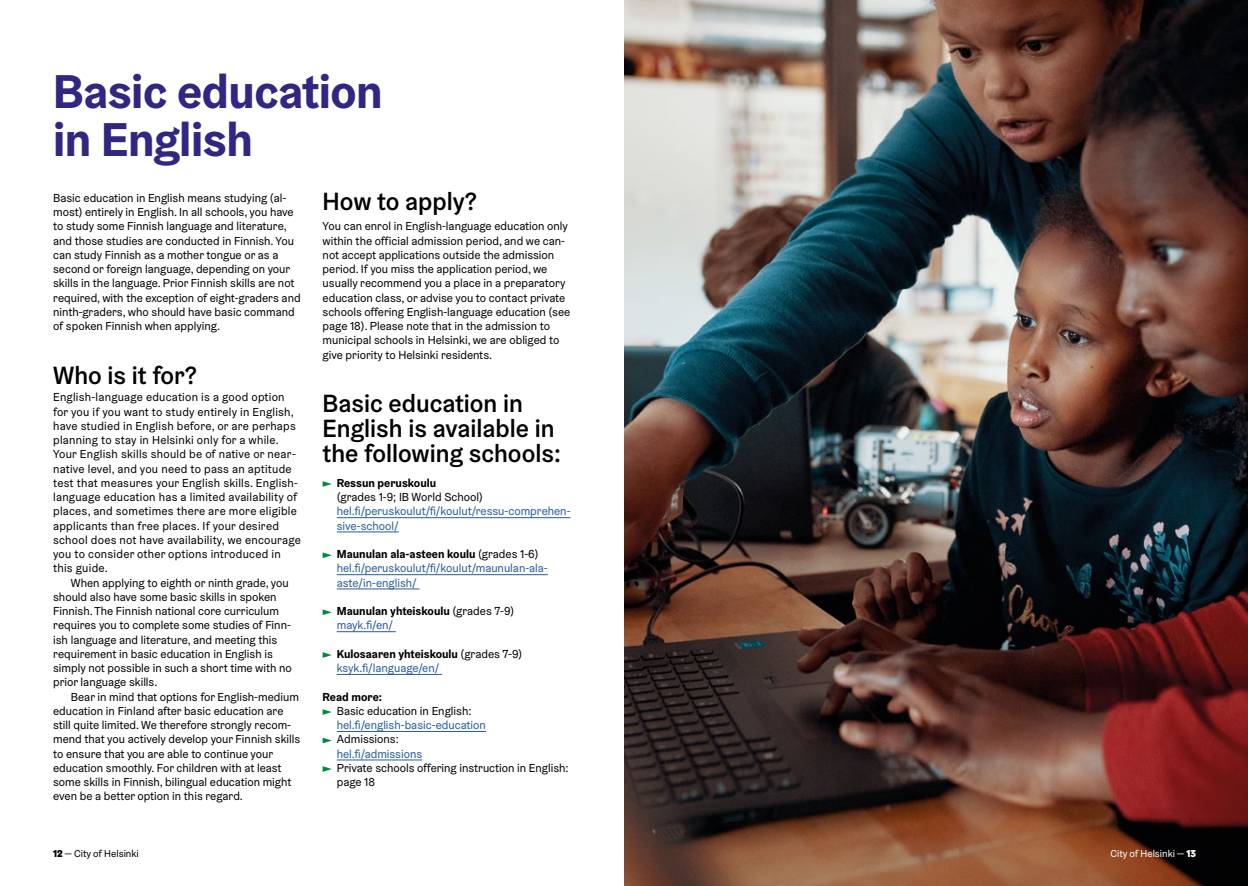
<style>
.page{position:relative;width:1248px;height:886px;background:#fff}
.page>*{position:absolute;margin:0;border:0;box-sizing:border-box;transform-origin:0 0}
.H1_iso-otsikko{font:700 47.5px/47.5px "Helsinki Grotesk";letter-spacing:-.01em;color:#312783}
.H_2Väliotsikko20{font:500 25px/25px "Helsinki Grotesk";color:#000}
.p_Leipis_Helsinki_Gr{font:11.62px/14.2px "Helsinki Grotesk";color:#000}
.p_Leipis_Helsinki_Gr-2{font:11.62px/14.2px "Helsinki Grotesk";letter-spacing:.02em;color:#000}
.p_Leipis_Helsinki_Gr-3{font:11.62px/14.2px "Helsinki Grotesk";color:#275b9b}
.p_Leipis_Helsinki_Gr-4{font:700 11.62px "Helsinki Grotesk";color:#000}
.t1{font:10px "Helsinki Grotesk";color:#000}
.t2{font:10px "Helsinki Grotesk";color:#fff}
.s1{font-weight:700}
.s2{font-weight:400}
.s3{color:#000}
.s4{font-weight:900}
</style>
<div class="page">
<hr style="left:337px;top:517px;width:233px;height:1px;background:#275b9b">
<hr style="left:337px;top:532px;width:61px;height:1px;background:#275b9b">
<hr style="left:337px;top:574px;width:211px;height:1px;background:#275b9b">
<hr style="left:337px;top:589px;width:82px;height:1px;background:#275b9b">
<hr style="left:337px;top:631px;width:59px;height:1px;background:#275b9b">
<hr style="left:337px;top:674px;width:105px;height:1px;background:#275b9b">
<hr style="left:337px;top:731px;width:149px;height:1px;background:#275b9b">
<hr style="left:337px;top:760px;width:85px;height:1px;background:#275b9b">
<svg style="left:322px;top:481px;width:10px;height:6px"></svg>
<svg style="left:322px;top:552px;width:10px;height:6px"></svg>
<svg style="left:322px;top:609px;width:10px;height:6px"></svg>
<svg style="left:322px;top:652px;width:10px;height:6px"></svg>
<svg style="left:322px;top:709px;width:10px;height:6px"></svg>
<svg style="left:322px;top:738px;width:10px;height:5px"></svg>
<svg style="left:322px;top:766px;width:10px;height:6px"></svg>
<img style="left:624px;top:0;width:623px;height:886px">
<p class="H1_iso-otsikko" style="left:53px;top:67px;width:331px">Basic education in English</p>
<p class="p_Leipis_Helsinki_Gr" style="left:53px;top:190px;width:249px">Basic education in English means studying (al&shy;most) entirely in English. In all schools, you have to study some Finnish language and literature, and those studies are conducted in Finnish. You can study Finnish as a mother tongue or as a second or foreign language, depending on your skills in the language. Prior Finnish skills are not required, with the exception of eight-graders and ninth-graders, who should have basic command of spoken Finnish when applying.</p>
<p class="H_2Väliotsikko20" style="left:53px;top:362px;width:145px">Who is it for?</p>
<p class="p_Leipis_Helsinki_Gr-2" style="left:53px;top:390px;width:249px">English-language education is a good option for you if you want to study entirely in English, have studied in English before, or are perhaps planning to stay in Helsinki only for a while.<br>Your English skills should be of native or near&shy;native level, and you need to pass an aptitude test that measures your English skills. English&shy;language education has a limited availability of places, and sometimes there are more eligible applicants than free places. If your desired school does not have availability, we encourage you to consider other options introduced in this guide.</p>
<p class="p_Leipis_Helsinki_Gr" style="left:53px;top:575px;width:240px;text-indent:18px">When applying to eighth or ninth grade, you should also have some basic skills in spoken Finnish. The Finnish national core curriculum requires you to complete some studies of Finn&shy;ish language and literature, and meeting this requirement in basic education in English is simply not possible in such a short time with no prior language skills.</p>
<p class="p_Leipis_Helsinki_Gr" style="left:53px;top:689px;width:248px;text-indent:18px">Bear in mind that options for English-medium education in Finland after basic education are still quite limited. We therefore strongly recom&shy;mend that you actively develop your Finnish skills to ensure that you are able to continue your education smoothly. For children with at least some skills in Finnish, bilingual education might even be a better option in this regard.</p>
<p class="H_2Väliotsikko20" style="left:322px;top:188px;width:156px">How to apply?</p>
<p class="p_Leipis_Helsinki_Gr" style="left:322px;top:219px;width:249px">You can enrol in English-language education only within the official admission period, and we can&shy;not accept applications outside the admission period. If you miss the application period, we usually recommend you a place in a preparatory education class, or advise you to contact private schools offering English-language education (see page 18). Please note that in the admission to municipal schools in Helsinki, we are obliged to give priority to Helsinki residents.</p>
<p class="H_2Väliotsikko20" style="left:322px;top:390px;width:240px">Basic education in<br>English is available in the following schools:</p>
<p class="p_Leipis_Helsinki_Gr" style="left:337px;top:475px;width:148px"><span class="s1">Ressun peruskoulu<br></span>(grades 1-9; IB World School)</p>
<p class="p_Leipis_Helsinki_Gr-3" style="left:337px;top:504px;width:235px">hel.fi/peruskoulut/fi/koulut/ressu-comprehen&shy;sive-school/</p>
<p class="p_Leipis_Helsinki_Gr-4" style="left:337px;top:547px;width:203px">Maunulan ala-asteen koulu <span class="s2">(grades 1-6)</span></p>
<p class="p_Leipis_Helsinki_Gr-3" style="left:337px;top:561px;width:212px">hel.fi/peruskoulut/fi/koulut/maunulan-ala&shy;aste/in-english/</p>
<p class="p_Leipis_Helsinki_Gr-4" style="left:337px;top:604px;width:179px">Maunulan yhteiskoulu <span class="s2">(grades 7-9)</span></p>
<p class="p_Leipis_Helsinki_Gr-3" style="left:337px;top:618px;width:58px">mayk.fi/en/</p>
<p class="p_Leipis_Helsinki_Gr-4" style="left:337px;top:646px;width:187px">Kulosaaren yhteiskoulu <span class="s2">(grades 7-9)</span></p>
<p class="p_Leipis_Helsinki_Gr-3" style="left:337px;top:661px;width:104px">ksyk.fi/language/en/</p>
<p class="p_Leipis_Helsinki_Gr-4" style="left:322px;top:689px;width:61px">Read more:</p>
<p class="p_Leipis_Helsinki_Gr-3" style="left:337px;top:703px;width:151px"><span class="s3">Basic education in English: </span>hel.fi/english-basic-education</p>
<p class="p_Leipis_Helsinki_Gr-3" style="left:337px;top:732px;width:87px"><span class="s3">Admissions: </span>hel.fi/admissions</p>
<p class="p_Leipis_Helsinki_Gr" style="left:337px;top:760px;width:233px">Private schools offering instruction in English: page 18</p>
<p class="t1" style="left:53px;top:848px;width:87px"><span class="s4">12</span> — City of Helsinki</p>
<p class="t2" style="left:1110px;top:848px;width:87px">City of Helsinki — <span class="s4">13</span></p>
</div>
